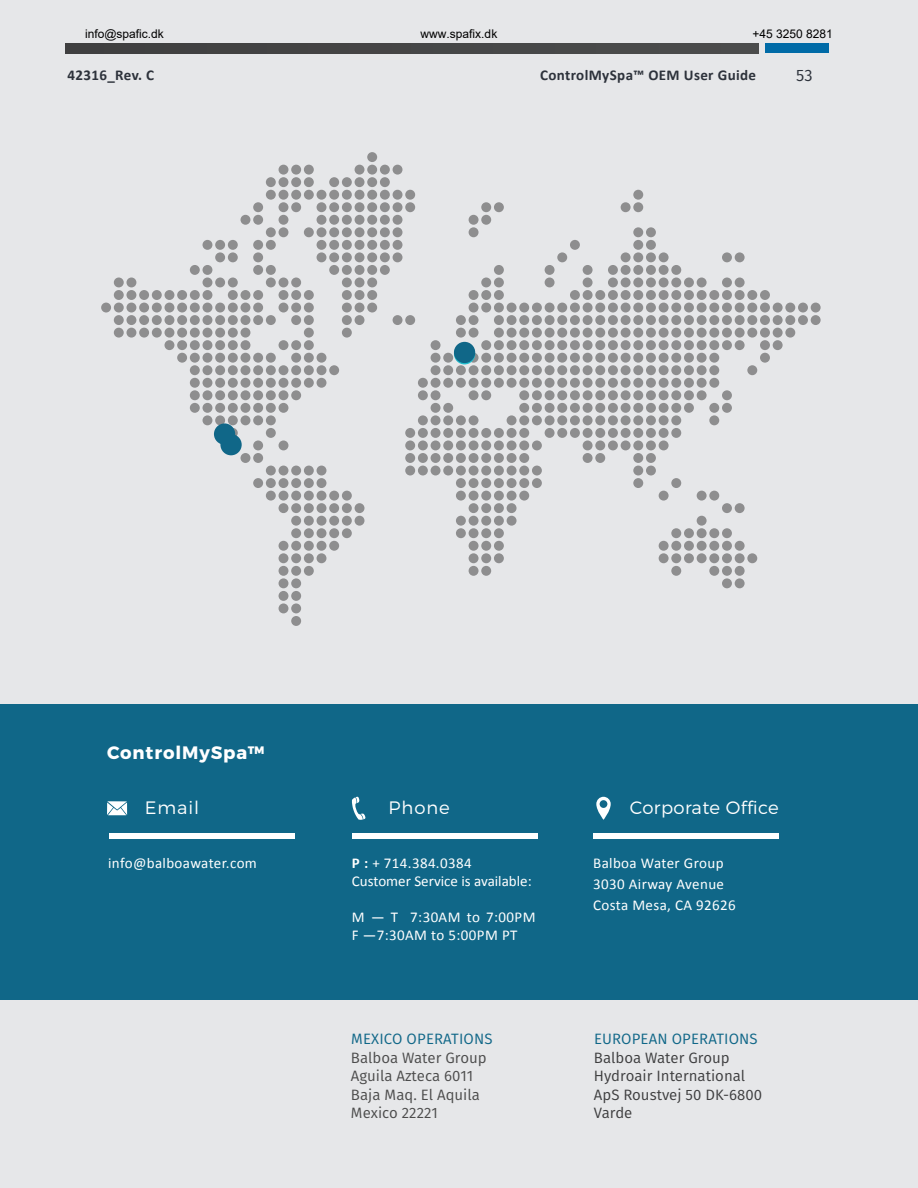
<style>
.page{position:relative;width:918px;height:1188px;background:#e6e7e9}
.page>*{position:absolute;margin:0;border:0;box-sizing:border-box;transform-origin:0 0}
.t1{font:300 18px "Montserrat";letter-spacing:.02em;color:#fff}
.t2{font:700 18px "Montserrat";letter-spacing:.05em;color:#fff}
.t3{font:16.5px "Fira Sans";color:#2d323b}
.t4{font:15px/18px "Calibri";letter-spacing:.025em;color:#fff}
.t5{font:15px/18.3px "Fira Sans";color:#3e3e3f}
.t6{font:15px "Fira Sans";color:#4c4c4c}
.t7{font:700 15px "Calibri";letter-spacing:.025em;color:#2d323b}
.t8{font:15px "Fira Sans";letter-spacing:.01em;color:#106788}
.t9{font:15px "Calibri";color:#fff}
.t10{font:12px "Arial";color:#000}
.s1{font-weight:700}
</style>
<div class="page">
<div style="left:0;top:705px;width:918px;height:295px;background:#106788"></div>
<svg style="left:107px;top:801px;width:20px;height:14px"></svg>
<div style="left:109px;top:833px;width:185px;height:6px;background:#fff"></div>
<div style="left:352px;top:833px;width:185px;height:6px;background:#fff"></div>
<div style="left:593px;top:833px;width:186px;height:6px;background:#fff"></div>
<svg style="left:352px;top:797px;width:13px;height:23px"></svg>
<svg style="left:596px;top:797px;width:15px;height:23px"></svg>
<svg style="left:101px;top:152px;width:720px;height:474px"></svg>
<div style="left:214px;top:423px;width:21px;height:22px;background:#106788;border-radius:50%"></div>
<div style="left:220px;top:434px;width:22px;height:21px;background:#106788;border-radius:50%"></div>
<svg style="left:454px;top:343px;width:21px;height:21px"></svg>
<div style="left:454px;top:342px;width:21px;height:21px;background:#106788;border-radius:50%"></div>
<div style="left:65px;top:43px;width:694px;height:10px;background:#454647"></div>
<div style="left:765px;top:43px;width:64px;height:10px;background:#006ba7"></div>
<p class="t10" style="left:85px;top:26px;width:80px">info@spafic.dk</p>
<p class="t10" style="left:421px;top:26px;width:78px">www.spafix.dk</p>
<p class="t10" style="left:753px;top:26px;width:82px">+45 3250 8281</p>
<p class="t7" style="left:68px;top:65px;width:88px">42316_Rev. C</p>
<p class="t7" style="left:540px;top:65px;width:218px">ControlMySpa™ OEM User Guide</p>
<p class="t3" style="left:796px;top:64px;width:18px">53</p>
<p class="t2" style="left:107px;top:742px;width:159px">ControlMySpa™</p>
<p class="t1" style="left:145px;top:797px;width:56px">Email</p>
<p class="t4" style="left:108px;top:854px;width:150px">info@balboawater.com</p>
<p class="t1" style="left:389px;top:797px;width:63px">Phone</p>
<p class="t4" style="left:352px;top:854px;width:121px"><span class="s1">P :</span> + 714.384.0384</p>
<p class="t9" style="left:352px;top:871px;width:181px">Customer Service is available:</p>
<p class="t4" style="left:352px;top:908px;width:185px">M — T 7:30AM to 7:00PM<br>F —7:30AM to 5:00PM PT</p>
<p class="t8" style="left:351px;top:1029px;width:143px">MEXICO OPERATIONS</p>
<p class="t6" style="left:351px;top:1047px;width:137px">Balboa Water Group</p>
<p class="t6" style="left:351px;top:1065px;width:124px">Aguila Azteca 6011</p>
<p class="t6" style="left:351px;top:1084px;width:130px">Baja Maq. El Aquila</p>
<p class="t6" style="left:351px;top:1102px;width:88px">Mexico 22221</p>
<p class="t1" style="left:630px;top:797px;width:150px">Corporate Office</p>
<p class="t4" style="left:593px;top:854px;width:132px">Balboa Water Group</p>
<p class="t4" style="left:593px;top:875px;width:132px">3030 Airway Avenue</p>
<p class="t4" style="left:593px;top:896px;width:144px">Costa Mesa, CA 92626</p>
<p class="t8" style="left:594px;top:1029px;width:165px">EUROPEAN OPERATIONS</p>
<p class="t5" style="left:594px;top:1048px;width:137px">Balboa Water Group</p>
<p class="t5" style="left:594px;top:1067px;width:153px">Hydroair International</p>
<p class="t5" style="left:594px;top:1085px;width:170px">ApS Roustvej 50 DK-6800<br>Varde</p>
</div>
